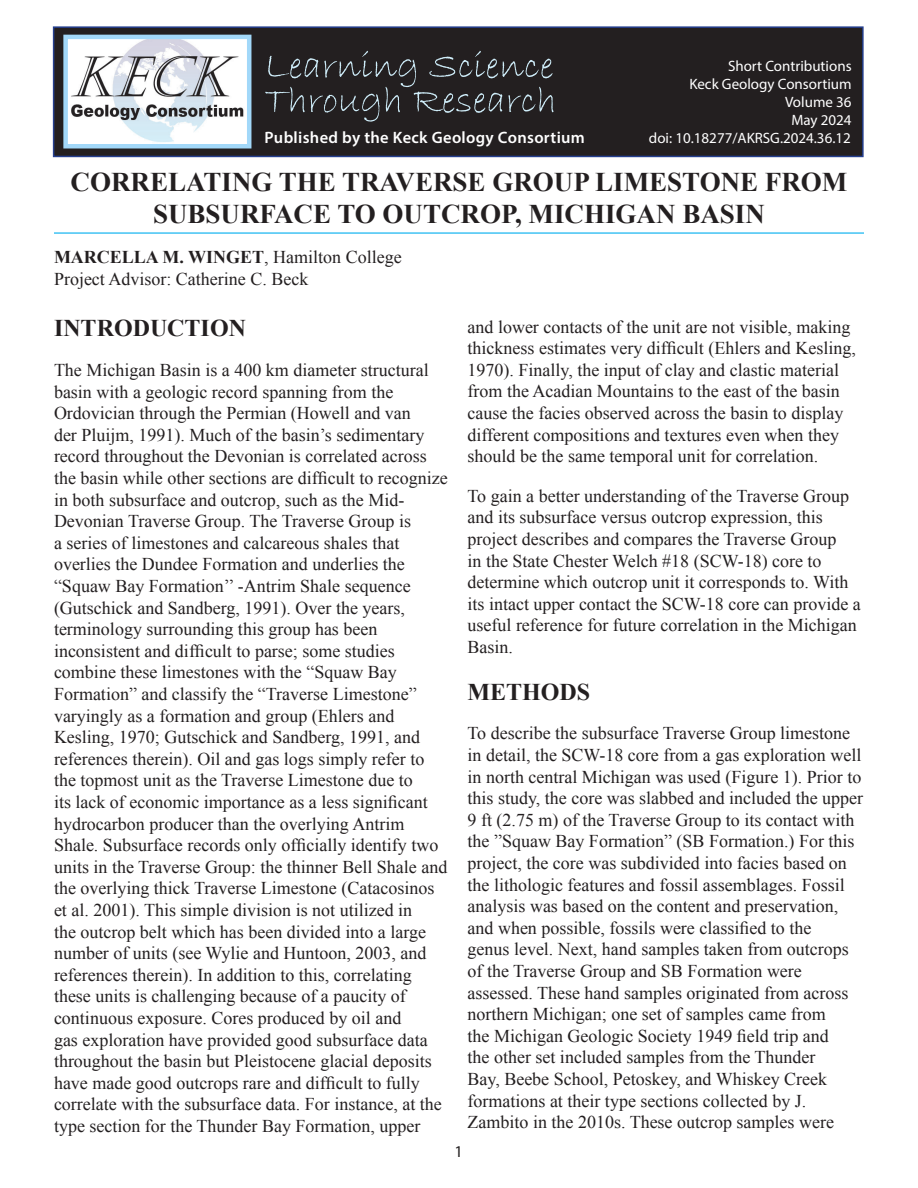
<style>
.page{position:relative;width:918px;height:1188px;background:#fff}
.page>*{position:absolute;margin:0;border:0;box-sizing:border-box;transform-origin:0 0}
.t1{font:700 27px/32.4px "Times New Roman";color:#231f20;text-align:center}
.Major_Headings{font:700 24px "Times New Roman";color:#231f20}
.Body{font:18px/21.6px "Times New Roman";color:#231f20}
.School{font:700 18px "Times New Roman";color:#231f20}
.Research_Advisor{font:18px "Times New Roman";color:#231f20}
.t2{font:600 16.5px "Myriad Pro";letter-spacing:.02em;color:#fff}
.t3{font:16.5px "Myriad Pro";color:#231f20}
.t4{font:15px/18px "Myriad Pro";color:#fff;text-align:right}
.s1{font-weight:400}
</style>
<div class="page">
<div style="left:54px;top:27px;width:809px;height:129px;background:#231f20"></div>
<div style="left:53px;top:26px;width:811px;height:131px;border:2px solid #253f8e"></div>
<img style="left:68px;top:40px;width:178px;height:103px">
<div style="left:63px;top:35px;width:188px;height:113px;border:4px solid #a2d8f9"></div>
<svg style="left:265px;top:51px;width:288px;height:71px"></svg>
<hr style="left:54px;top:232px;width:810px;height:2px;background:#00aeef">
<p class="t2" style="left:265px;top:127px;width:322px">Published by the Keck Geology Consortium</p>
<p class="t4" style="left:689px;top:57px;width:164px">Short Contributions<br>Keck Geology Consortium<br>Volume 36<br>May 2024</p>
<p class="t4" style="left:649px;top:129px;width:203px">doi: 10.18277/AKRSG.2024.36.12</p>
<p class="t1" style="left:71px;top:165px;width:778px">CORRELATING THE TRAVERSE GROUP LIMESTONE FROM<br>SUBSURFACE TO OUTCROP, MICHIGAN BASIN</p>
<p class="School" style="left:54px;top:245px;width:349px">MARCELLA M. WINGET<span class="s1">, Hamilton College</span></p>
<p class="Research_Advisor" style="left:54px;top:267px;width:256px">Project Advisor: Catherine C. Beck</p>
<p class="Major_Headings" style="left:54px;top:312px;width:193px">INTRODUCTION</p>
<p class="Body" style="left:54px;top:359px;width:395px">The Michigan Basin is a 400 km diameter structural basin with a geologic record spanning from the Ordovician through the Permian (Howell and van<br>der Pluijm, 1991). Much of the basin’s sedimentary record throughout the Devonian is correlated across the basin while other sections are difficult to recognize in both subsurface and outcrop, such as the Mid-Devonian Traverse Group. The Traverse Group is<br>a series of limestones and calcareous shales that overlies the Dundee Formation and underlies the “Squaw Bay Formation’’ -Antrim Shale sequence (Gutschick and Sandberg, 1991). Over the years, terminology surrounding this group has been inconsistent and difficult to parse; some studies combine these limestones with the “Squaw Bay Formation” and classify the “Traverse Limestone” varyingly as a formation and group (Ehlers and Kesling, 1970; Gutschick and Sandberg, 1991, and references therein). Oil and gas logs simply refer to the topmost unit as the Traverse Limestone due to<br>its lack of economic importance as a less significant hydrocarbon producer than the overlying Antrim Shale. Subsurface records only officially identify two units in the Traverse Group: the thinner Bell Shale and the overlying thick Traverse Limestone (Catacosinos et al. 2001). This simple division is not utilized in<br>the outcrop belt which has been divided into a large number of units (see Wylie and Huntoon, 2003, and references therein). In addition to this, correlating these units is challenging because of a paucity of continuous exposure. Cores produced by oil and<br>gas exploration have provided good subsurface data throughout the basin but Pleistocene glacial deposits have made good outcrops rare and difficult to fully correlate with the subsurface data. For instance, at the type section for the Thunder Bay Formation, upper</p>
<p class="Body" style="left:468px;top:315px;width:390px">and lower contacts of the unit are not visible, making thickness estimates very difficult (Ehlers and Kesling, 1970). Finally, the input of clay and clastic material from the Acadian Mountains to the east of the basin cause the facies observed across the basin to display different compositions and textures even when they should be the same temporal unit for correlation.</p>
<p class="Body" style="left:468px;top:485px;width:395px">To gain a better understanding of the Traverse Group and its subsurface versus outcrop expression, this project describes and compares the Traverse Group<br>in the State Chester Welch #18 (SCW-18) core to determine which outcrop unit it corresponds to. With its intact upper contact the SCW-18 core can provide a useful reference for future correlation in the Michigan Basin.</p>
<p class="Major_Headings" style="left:468px;top:675px;width:124px">METHODS</p>
<p class="Body" style="left:468px;top:722px;width:397px">To describe the subsurface Traverse Group limestone in detail, the SCW-18 core from a gas exploration well in north central Michigan was used (Figure 1). Prior to this study, the core was slabbed and included the upper 9 ft (2.75 m) of the Traverse Group to its contact with the ”Squaw Bay Formation” (SB Formation.) For this project, the core was subdivided into facies based on the lithologic features and fossil assemblages. Fossil analysis was based on the content and preservation, and when possible, fossils were classified to the<br>genus level. Next, hand samples taken from outcrops of the Traverse Group and SB Formation were assessed. These hand samples originated from across northern Michigan; one set of samples came from<br>the Michigan Geologic Society 1949 field trip and<br>the other set included samples from the Thunder<br>Bay, Beebe School, Petoskey, and Whiskey Creek formations at their type sections collected by J.<br>Zambito in the 2010s. These outcrop samples were</p>
<p class="t3" style="left:454px;top:1141px;width:10px">1</p>
</div>
